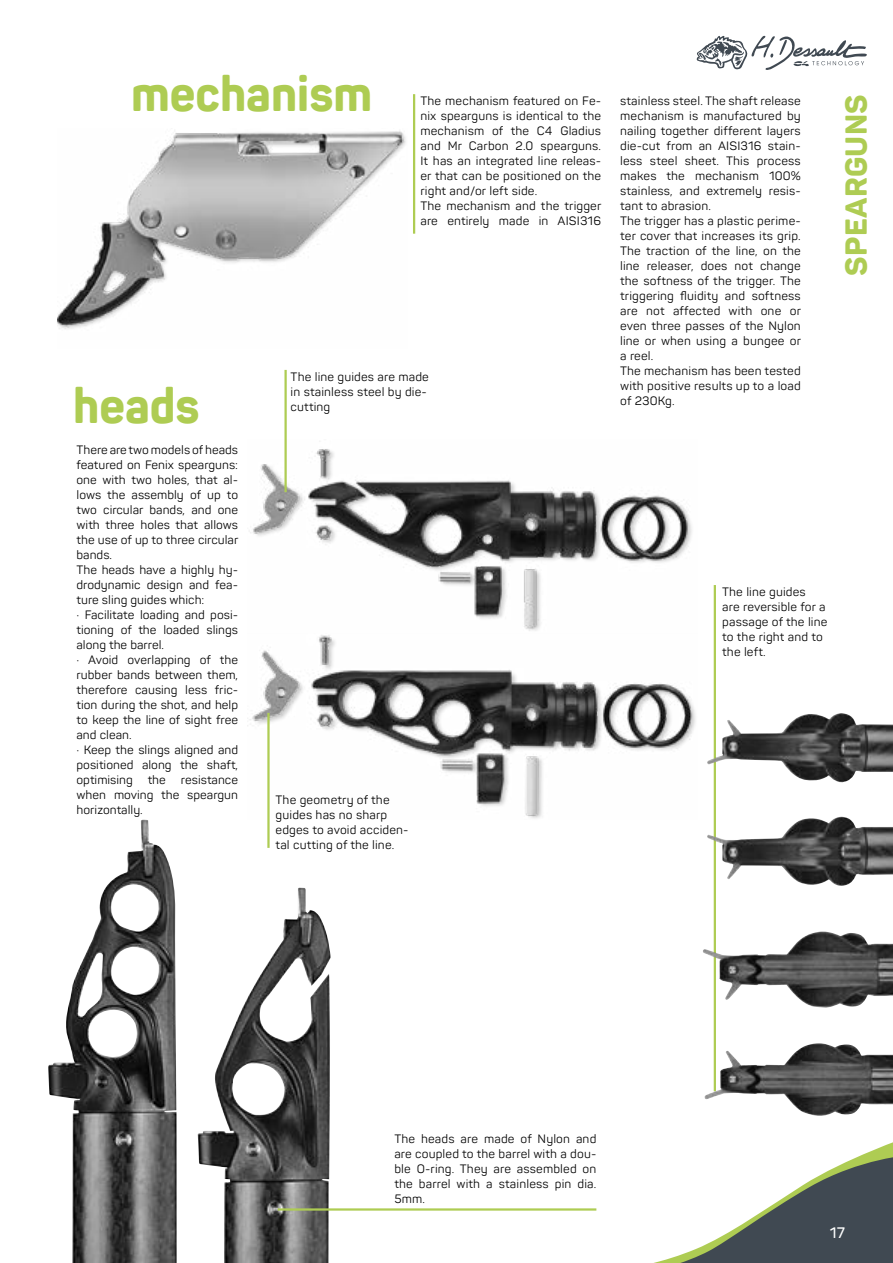
<style>
.page{position:relative;width:893px;height:1263px;background:#fff}
.page>*{position:absolute;margin:0;border:0;box-sizing:border-box;transform-origin:0 0}
.t1{font:800 48.9px "Panton";color:#aecc53;scale:.95 1}
.t2{font:800 30px "Panton";letter-spacing:.01em;color:#aecc53}
.t3{font:600 15px "Panton";color:#fff}
.t4{font:12px/15px "Panton";letter-spacing:.01em;color:#000}
</style>
<div class="page">
<svg style="left:588px;top:1142px;width:305px;height:121px"></svg>
<svg style="left:696px;top:35px;width:171px;height:35px"></svg>
<hr style="left:714px;top:585px;width:2px;height:506px;background:#aecc53">
<img style="left:57px;top:131px;width:349px;height:198px">
<img style="left:48px;top:820px;width:129px;height:443px">
<img style="left:198px;top:888px;width:133px;height:375px">
<img style="left:703px;top:931px;width:190px;height:78px">
<img style="left:704px;top:1043px;width:189px;height:73px">
<img style="left:707px;top:816px;width:186px;height:72px">
<img style="left:707px;top:712px;width:186px;height:73px">
<img style="left:247px;top:449px;width:449px;height:370px">
<hr style="left:284px;top:370px;width:3px;height:122px;background:#aecc53">
<hr style="left:278px;top:1208px;width:318px;height:2px;background:#aecc53">
<hr style="left:413px;top:94px;width:2px;height:140px;background:#aecc53">
<hr style="left:267px;top:713px;width:3px;height:135px;background:#aecc53">
<h1 class="t1" style="left:131px;top:62px;width:255px">mechanism</h1>
<p class="t4" style="left:420px;top:94px;width:183px">The mechanism featured on Fe&shy;nix spearguns is identical to the mechanism of the C4 Gladius and Mr Carbon 2.0 spearguns.<br>It has an integrated line releas&shy;er that can be positioned on the right and/or left side.<br>The mechanism and the trigger are entirely made in AISI316</p>
<p class="t4" style="left:620px;top:94px;width:182px">stainless steel. The shaft release mechanism is manufactured by nailing together different layers die-cut from an AISI316 stain&shy;less steel sheet. This process makes the mechanism 100% stainless, and extremely resis&shy;tant to abrasion.<br>The trigger has a plastic perime&shy;ter cover that increases its grip.<br>The traction of the line, on the line releaser, does not change the softness of the trigger. The triggering fluidity and softness are not affected with one or even three passes of the Nylon line or when using a bungee or a reel.<br>The mechanism has been tested with positive results up to a load of 230Kg.</p>
<h2 class="t2" style="left:837px;top:275px;width:183px;rotate:-90deg">SPEARGUNS</h2>
<p class="t4" style="left:291px;top:369px;width:140px">The line guides are made in stainless steel by die&shy;cutting</p>
<h1 class="t1" style="left:73px;top:374px;width:135px">heads</h1>
<p class="t4" style="left:77px;top:442px;width:163px">There are two models of heads featured on Fenix spearguns: one with two holes, that al&shy;lows the assembly of up to two circular bands, and one with three holes that allows the use of up to three circular bands.<br>The heads have a highly hy&shy;drodynamic design and fea&shy;ture sling guides which:<br>· Facilitate loading and posi&shy;tioning of the loaded slings along the barrel.<br>· Avoid overlapping of the rubber bands between them, therefore causing less fric&shy;tion during the shot, and help to keep the line of sight free and clean.<br>· Keep the slings aligned and positioned along the shaft, optimising the</p>
<p class="t4" style="left:77px;top:772px;width:163px;text-align:justify;text-indent:104px">resistance when moving the speargun horizontally.</p>
<p class="t4" style="left:276px;top:792px;width:134px">The geometry of the guides has no sharp edges to avoid acciden&shy;tal cutting of the line.</p>
<p class="t4" style="left:394px;top:1131px;width:203px;text-align:justify">The heads are made of Nylon and are coupled to the barrel with a dou&shy;ble O-ring. They are assembled on the barrel with a stainless pin dia.<br>5mm.</p>
<p class="t4" style="left:722px;top:584px;width:107px">The line guides<br>are reversible for a passage of the line to the right and to the left.</p>
<p class="t3" style="left:830px;top:1223px;width:17px">17</p>
</div>
